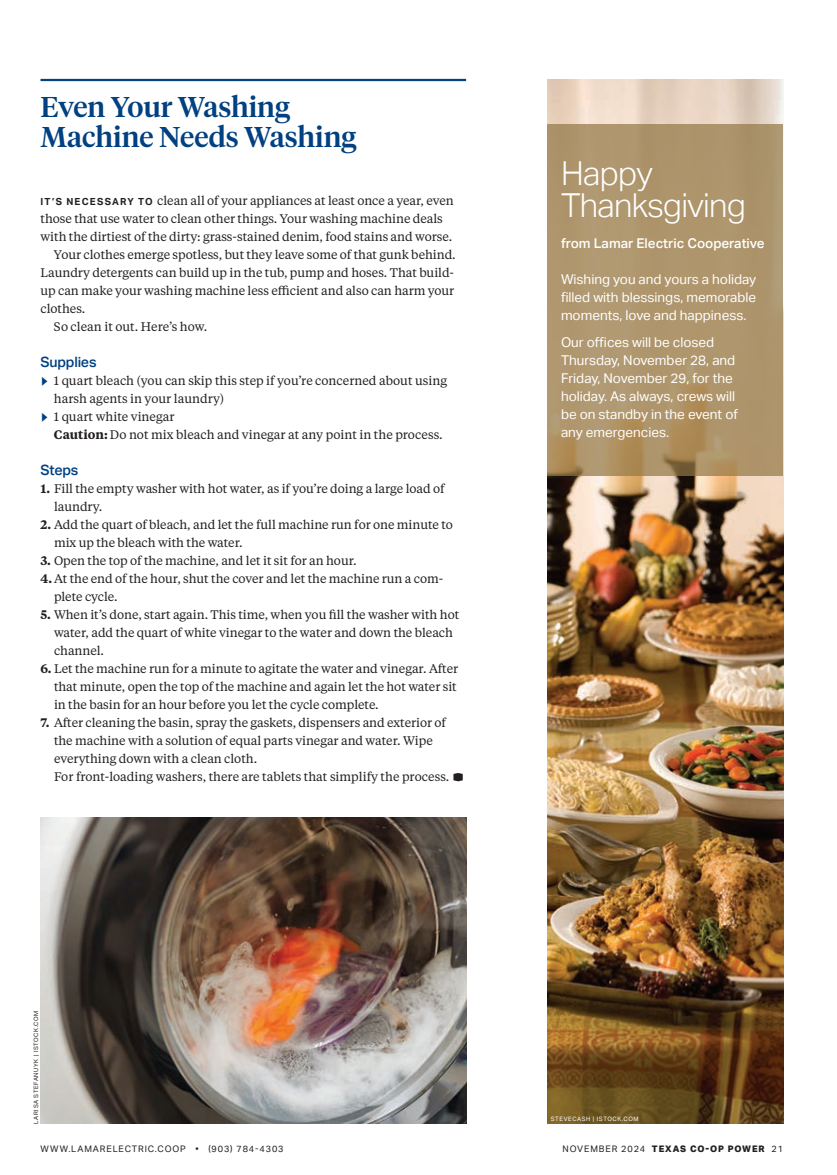
<style>
.page{position:relative;width:837px;height:1175px;background:#fff}
.page>*{position:absolute;margin:0;border:0;box-sizing:border-box;transform-origin:0 0}
.t1{font:300 33px/31.3px "Aktiv Grotesk";letter-spacing:-.02em;color:#fff}
.t2{font:500 28.5px/30px "Tiempos Headline";color:#014081}
.t3{font:500 14.25px "Aktiv Grotesk";letter-spacing:-.015em;color:#014081}
.t4{font:13.5px/18px "Aktiv Grotesk";color:#fff;text-align:justify}
.t5{font:500 13.5px "Aktiv Grotesk";color:#fff}
.t6{font:12.3px/18px "Tiempos Text";letter-spacing:-.005em;color:#231f20}
.t7{font:9px "Aktiv Grotesk";letter-spacing:.1em;color:#231f20}
.t8{font:800 9px "Aktiv Grotesk";letter-spacing:.1em;color:#231f20}
.t9{font:6px "Aktiv Grotesk";letter-spacing:.1em;color:#231f20}
.t10{font:6px "Aktiv Grotesk";letter-spacing:.1em;color:#fff}
.s1{font-family:"Aktiv Grotesk";font-weight:700;font-size:9.75px}
.s2{font-weight:600}
.s3{font-family:"TCP Logo Font";font-size:13.8px}
.s4{font-weight:400}
</style>
<div class="page">
<img style="left:548px;top:79px;width:235px;height:1044px">
<svg style="left:548px;top:124px;width:235px;height:351px;background:#ae946b"></svg>
<hr style="left:40px;top:79px;width:426px;height:2px;background:#014081">
<img style="left:40px;top:817px;width:426px;height:306px">
<h2 class="t2" style="left:40px;top:90px;width:317px">Even Your Washing<br>Machine Needs Washing</h2>
<p class="t6" style="left:40px;top:191px;width:415px"><span class="s1">IT ’S NECESSARY TO</span> clean all of your appliances at least once a year, even</p>
<p class="t6" style="left:40px;top:209px;width:404px">those that use water to clean other things. Your washing machine deals</p>
<p class="t6" style="left:40px;top:227px;width:413px">with the dirtiest of the dirty: grass-stained denim, food stains and worse.</p>
<p class="t6" style="left:54px;top:245px;width:403px">Your clothes emerge spotless, but they leave some of that gunk behind.</p>
<p class="t6" style="left:40px;top:263px;width:415px">Laundry detergents can build up in the tub, pump and hoses. That build-</p>
<p class="t6" style="left:40px;top:281px;width:415px">up can make your washing machine less efficient and also can harm your</p>
<p class="t6" style="left:40px;top:299px;width:46px">clothes.</p>
<p class="t6" style="left:54px;top:317px;width:155px">So clean it out. Here’s how.</p>
<p class="t3" style="left:40px;top:354px;width:58px">Supplies</p>
<p class="t6" style="left:54px;top:371px;width:395px">1 quart bleach (you can skip this step if you’re concerned about using harsh agents in your laundry)<br>1 quart white vinegar<br><span class="s2">Caution:</span> Do not mix bleach and vinegar at any point in the process.</p>
<p class="t3" style="left:40px;top:462px;width:40px">Steps</p>
<p class="t6" style="left:54px;top:479px;width:392px;text-indent:-14px"><span class="s2">1.</span> Fill the empty washer with hot water, as if you’re doing a large load of laundry.</p>
<p class="t6" style="left:54px;top:515px;width:400px;text-indent:-14px"><span class="s2">2.</span> Add the quart of bleach, and let the full machine run for one minute to mix up the bleach with the water.</p>
<p class="t6" style="left:40px;top:551px;width:318px"><span class="s2">3.</span> Open the top of the machine, and let it sit for an hour.</p>
<p class="t6" style="left:54px;top:569px;width:391px;text-indent:-14px"><span class="s2">4.</span> At the end of the hour, shut the cover and let the machine run a com&shy;plete cycle.</p>
<p class="t6" style="left:54px;top:605px;width:407px;text-indent:-14px"><span class="s2">5.</span> When it’s done, start again. This time, when you fill the washer with hot water, add the quart of white vinegar to the water and down the bleach channel.</p>
<p class="t6" style="left:54px;top:659px;width:406px;text-align:justify;text-indent:-14px"><span class="s2">6.</span> Let the machine run for a minute to agitate the water and vinegar. After that minute, open the top of the machine and again let the hot water sit in the basin for an hour before you let the cycle complete.</p>
<p class="t6" style="left:54px;top:713px;width:412px;text-indent:-14px"><span class="s2">7.</span> After cleaning the basin, spray the gaskets, dispensers and exterior of the machine with a solution of equal parts vinegar and water. Wipe everything down with a clean cloth.<br>For front-loading washers, there are tablets that simplify the process. <span class="s3">D</span></p>
<h1 class="t1" style="left:561px;top:158px;width:187px">Happy<br>Thanksgiving</h1>
<p class="t5" style="left:561px;top:236px;width:205px">from Lamar Electric Cooperative</p>
<p class="t4" style="left:561px;top:270px;width:197px">Wishing you and yours a holiday filled with blessings, memorable moments, love and happiness.</p>
<p class="t4" style="left:561px;top:333px;width:178px;text-align:left">Our offices will be closed<br>Thursday, November 28, and<br>Friday, November 29, for the holiday. As always, crews will be on standby in the event of any emergencies.</p>
<p class="t9" style="left:32px;top:1123px;width:115px;rotate:-90deg">LARISA STEFANUYK | ISTOCK.COM</p>
<p class="t10" style="left:551px;top:1115px;width:89px">STEVECASH | ISTOCK.COM</p>
<p class="t7" style="left:40px;top:1143px;width:245px">WWW.LAMARELECTRIC.COOP • (903) 784-4303</p>
<p class="t8" style="left:563px;top:1143px;width:222px"><span class="s4">NOVEMBER 2024</span> TEXAS CO-OP POWER <span class="s4">21</span></p>
</div>
